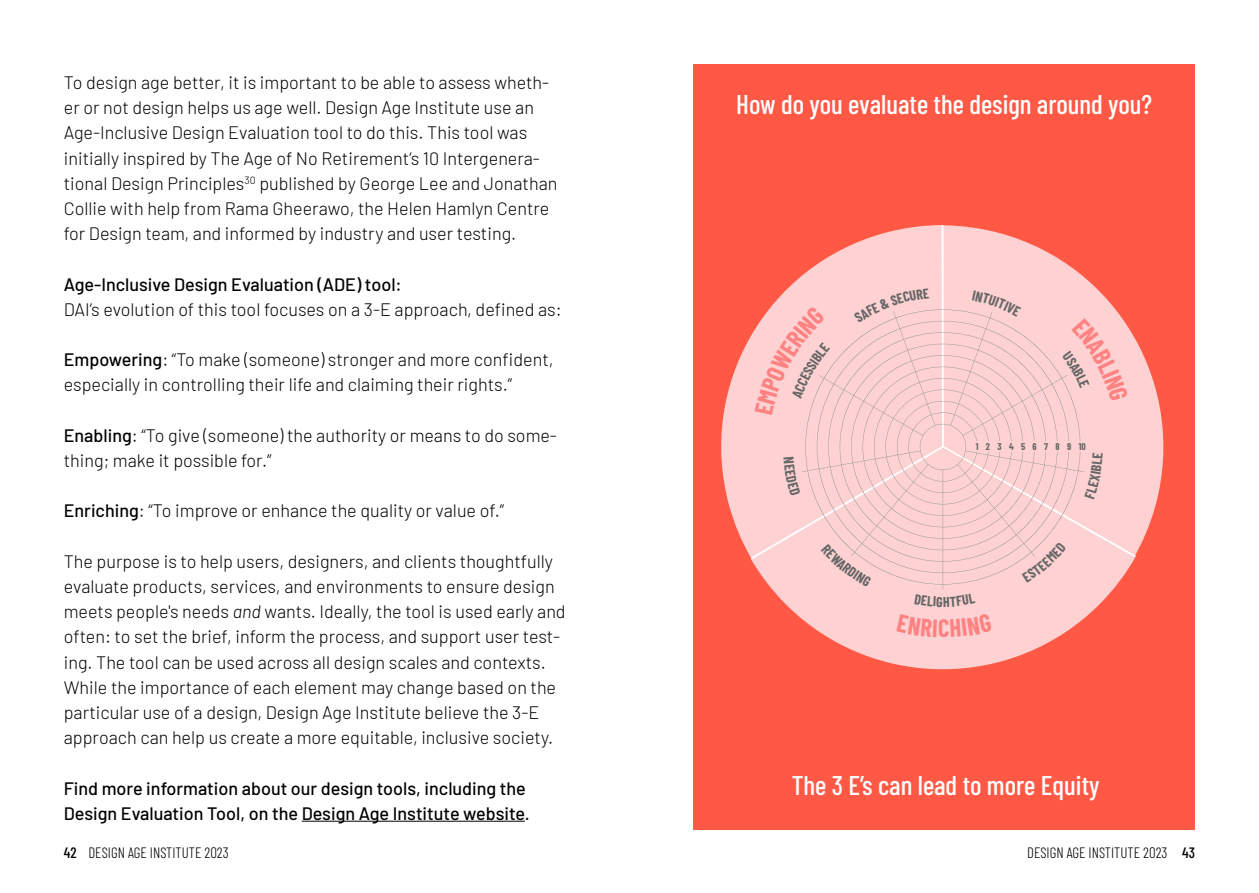
<style>
.page{position:relative;width:1259px;height:893px;background:#fff}
.page>*{position:absolute;margin:0;border:0;box-sizing:border-box;transform-origin:0 0}
.t1{font:500 27px "Barlow Condensed";color:#fff}
.t2{font:700 24.45px "Barlow Condensed";color:#ff8282}
.t3{font:300 18px/25.2px "Barlow";color:#000}
.t4{font:500 18px/25.2px "Barlow";color:#000}
.t5{font:300 15px "Barlow Condensed";color:#000}
.t6{font:700 9.6px "Barlow Condensed";letter-spacing:.765em;color:#676767}
.s1{font-weight:500}
.s2{font-style:italic}
</style>
<div class="page">
<hr style="left:302px;top:821px;width:223px;height:1px;background:#000">
<div style="left:693px;top:64px;width:502px;height:765px;background:#ff5946"></div>
<svg style="left:721px;top:341px;width:27px;height:211px;fill:#fed2d2"></svg>
<svg style="left:752px;top:561px;width:345px;height:109px;fill:#fed2d2"></svg>
<svg style="left:945px;top:225px;width:219px;height:325px"></svg>
<svg style="left:748px;top:225px;width:197px;height:336px"></svg>
<svg style="left:896px;top:615px;width:41px;height:22px"></svg>
<svg style="left:950px;top:614px;width:42px;height:23px"></svg>
<svg style="left:755px;top:288px;width:383px;height:319px;background:#fbcdcd"></svg>
<p class="t3" style="left:64px;top:69px;width:495px">To design age better, it is important to be able to assess wheth&shy;er or not design helps us age well. Design Age Institute use an Age-Inclusive Design Evaluation tool to do this. This tool was initially inspired by The Age of No Retirement’s 10 Intergenera&shy;tional Design Principles<sup>30</sup> published by George Lee and Jonathan Collie with help from Rama Gheerawo, the Helen Hamlyn Centre for Design team, and informed by industry and user testing.</p>
<p class="t4" style="left:64px;top:270px;width:339px">Age-Inclusive Design Evaluation (ADE) tool:</p>
<p class="t3" style="left:64px;top:295px;width:499px">DAI’s evolution of this tool focuses on a 3-E approach, defined as:</p>
<p class="t3" style="left:64px;top:346px;width:491px"><span class="s1">Empowering</span>: “To make (someone) stronger and more confident, especially in controlling their life and claiming their rights.”</p>
<p class="t3" style="left:64px;top:421px;width:495px"><span class="s1">Enabling</span>: “To give (someone) the authority or means to do some&shy;thing; make it possible for.”</p>
<p class="t3" style="left:64px;top:497px;width:442px"><span class="s1">Enriching</span>: “To improve or enhance the quality or value of.”</p>
<p class="t3" style="left:64px;top:547px;width:503px">The purpose is to help users, designers, and clients thoughtfully evaluate products, services, and environments to ensure design meets people's needs <span class="s2">and</span> wants. Ideally, the tool is used early and often: to set the brief, inform the process, and support user test&shy;ing. The tool can be used across all design scales and contexts.<br>While the importance of each element may change based on the particular use of a design, Design Age Institute believe the 3-E approach can help us create a more equitable, inclusive society.</p>
<p class="t4" style="left:64px;top:774px;width:467px">Find more information about our design tools, including the<br>Design Evaluation Tool, on the Design Age Institute website.</p>
<h1 class="t1" style="left:736px;top:85px;width:417px">How do you evaluate the design around you?</h1>
<p class="t6" style="left:976px;top:439px;width:111px">12345678910</p>
<h2 class="t2" style="left:938px;top:611px;width:13px">C</h2>
<h1 class="t1" style="left:791px;top:766px;width:309px">The 3 E’s can lead to more Equity</h1>
<p class="t5" style="left:64px;top:842px;width:167px"><span class="s1">42</span> DESIGN AGE INSTITUTE 2023</p>
<p class="t5" style="left:1027px;top:842px;width:169px">DESIGN AGE INSTITUTE 2023 <span class="s1">43</span></p>
</div>
